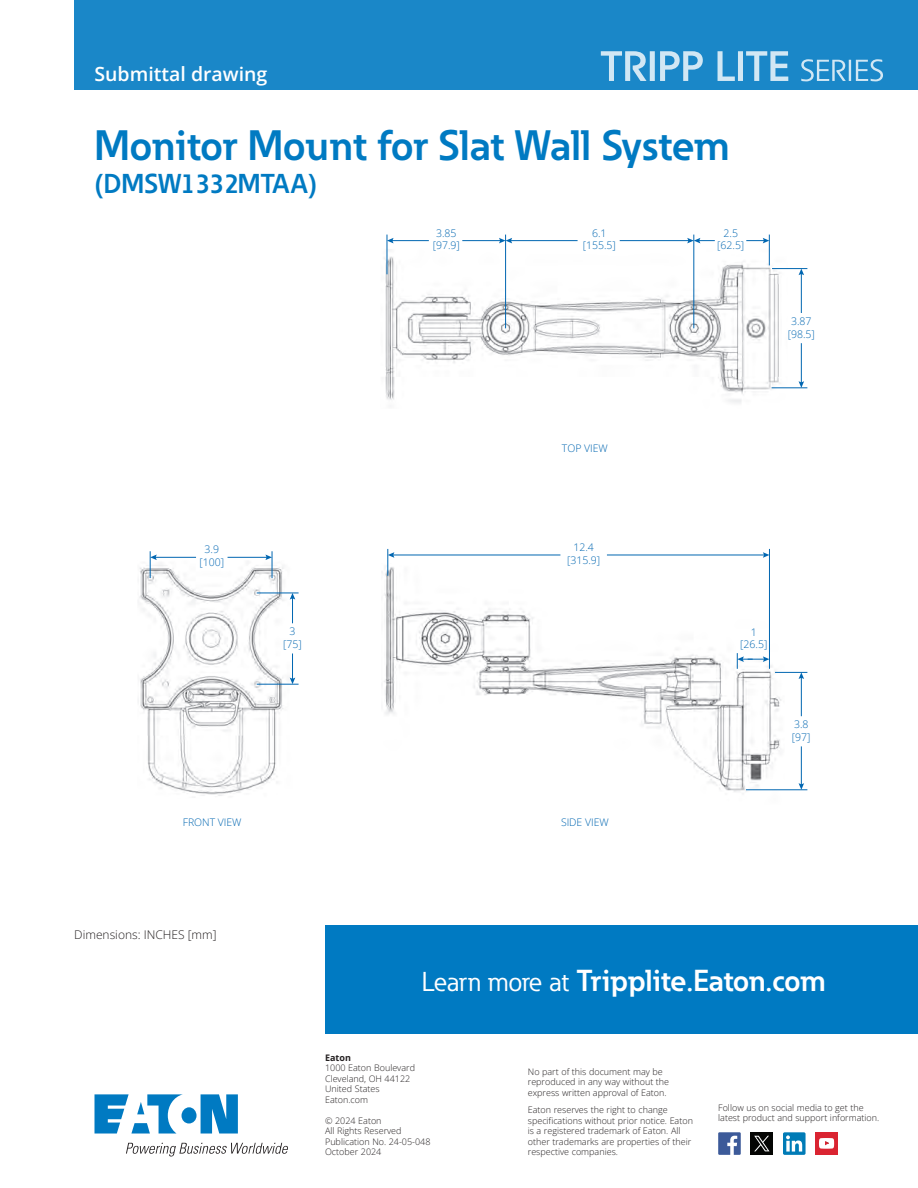
<style>
.page{position:relative;width:918px;height:1188px;background:#fff}
.page>*{position:absolute;margin:0;border:0;box-sizing:border-box;transform-origin:0 0}
._01_Headline___ADJ_Size_Color{font:700 42px "Eaton";color:#007ac2}
.t1{font:700 30px "Eaton";color:#fff}
._01_Headline___ADJ_Size_Color-2{font:700 27px "Eaton";color:#007ac2}
._00_Product{font:600 19.5px "Open Sans";color:#fff}
.t2{font:300 12px "Open Sans";color:#231f20}
.t3{font:300 10.5px/12.6px "Open Sans";color:#0066b1;text-align:center}
.t4{font:300 10.5px/12.6px "Open Sans";color:#0066b3;text-align:center}
._09_Backpage_Body{font:300 9px/10.5px "Open Sans";color:#231f20}
._09_Social_Media_Text{font:300 9px/10.5px "Open Sans";color:#231f20}
._09_Backpage_Body-2{font:700 9px "Open Sans";color:#231f20}
.s1{font-weight:400;font-size:27px}
</style>
<div class="page">
<div style="left:74px;top:0;width:844px;height:90px;background:#1a87c8"></div>
<svg style="left:601px;top:51px;width:282px;height:30px"></svg>
<img style="left:138px;top:551px;width:161px;height:245px">
<img style="left:382px;top:548px;width:426px;height:244px">
<img style="left:384px;top:234px;width:412px;height:169px">
<hr style="left:155px;top:557px;width:41px;height:1px;background:#0066b1">
<svg style="left:150px;top:551px;width:7px;height:27px"></svg>
<hr style="left:228px;top:557px;width:40px;height:1px;background:#0066b1">
<svg style="left:265px;top:551px;width:8px;height:27px"></svg>
<hr style="left:387px;top:235px;width:1px;height:39px;background:#0066b1">
<hr style="left:505px;top:235px;width:1px;height:93px;background:#0066b1">
<hr style="left:693px;top:235px;width:1px;height:93px;background:#0066b1">
<hr style="left:391px;top:240px;width:38px;height:1px;background:#0066b1">
<svg style="left:387px;top:238px;width:7px;height:5px"></svg>
<hr style="left:462px;top:240px;width:39px;height:1px;background:#0066b1">
<hr style="left:620px;top:240px;width:69px;height:1px;background:#0066b1">
<hr style="left:769px;top:235px;width:1px;height:30px;background:#0066b1">
<hr style="left:510px;top:240px;width:68px;height:1px;background:#0066b1">
<svg style="left:499px;top:238px;width:13px;height:5px"></svg>
<svg style="left:687px;top:238px;width:28px;height:5px"></svg>
<svg style="left:746px;top:238px;width:23px;height:5px"></svg>
<hr style="left:769px;top:549px;width:1px;height:120px;background:#0066b1">
<hr style="left:392px;top:555px;width:168px;height:1px;background:#0066b1">
<svg style="left:387px;top:549px;width:7px;height:27px"></svg>
<hr style="left:607px;top:555px;width:158px;height:1px;background:#0066b1">
<svg style="left:763px;top:552px;width:6px;height:6px"></svg>
<svg style="left:737px;top:653px;width:32px;height:16px"></svg>
<hr style="left:257px;top:593px;width:42px;height:1px;background:#0066b1">
<hr style="left:257px;top:684px;width:42px;height:1px;background:#0066b1">
<svg style="left:290px;top:593px;width:5px;height:30px"></svg>
<svg style="left:290px;top:653px;width:5px;height:31px"></svg>
<hr style="left:775px;top:672px;width:32px;height:1px;background:#0066b1">
<hr style="left:746px;top:789px;width:61px;height:1px;background:#0066b1">
<hr style="left:801px;top:677px;width:1px;height:39px;background:#0066b1">
<svg style="left:799px;top:672px;width:5px;height:7px"></svg>
<hr style="left:801px;top:746px;width:1px;height:39px;background:#0066b1">
<svg style="left:799px;top:783px;width:5px;height:7px"></svg>
<hr style="left:772px;top:268px;width:35px;height:1px;background:#0066b1">
<hr style="left:772px;top:387px;width:35px;height:1px;background:#0066b1">
<hr style="left:801px;top:273px;width:1px;height:40px;background:#0066b1">
<svg style="left:799px;top:269px;width:5px;height:6px"></svg>
<hr style="left:801px;top:343px;width:1px;height:40px;background:#0066b1">
<svg style="left:799px;top:381px;width:5px;height:7px"></svg>
<div style="left:325px;top:926px;width:593px;height:108px;background:#007ac2"></div>
<svg style="left:718px;top:1132px;width:23px;height:23px"></svg>
<div style="left:783px;top:1132px;width:23px;height:23px;background:#007bb6;border-radius:2px"></div>
<svg style="left:786px;top:1135px;width:16px;height:17px"></svg>
<div style="left:815px;top:1132px;width:23px;height:23px;background:#da2431"></div>
<svg style="left:819px;top:1138px;width:15px;height:11px"></svg>
<svg style="left:95px;top:1094px;width:143px;height:40px"></svg>
<svg style="left:126px;top:1143px;width:162px;height:13px"></svg>
<div style="left:751px;top:1132px;width:22px;height:23px;background:#040503"></div>
<svg style="left:754px;top:1136px;width:16px;height:15px"></svg>
<p class="_00_Product" style="left:94px;top:61px;width:174px">Submittal drawing</p>
<p class="_01_Headline___ADJ_Size_Color" style="left:94px;top:119px;width:637px">Monitor Mount for Slat Wall System</p>
<p class="_01_Headline___ADJ_Size_Color-2" style="left:94px;top:166px;width:224px">(DMSW1332MTAA)</p>
<p class="t3" style="left:583px;top:226px;width:35px">6.1 [155.5]</p>
<p class="t3" style="left:433px;top:226px;width:29px">3.85 [97.9]</p>
<p class="t3" style="left:717px;top:226px;width:29px">2.5 [62.5]</p>
<p class="t3" style="left:788px;top:315px;width:29px">3.87 [98.5]</p>
<p class="t4" style="left:200px;top:543px;width:26px">3.9 [100]</p>
<p class="t3" style="left:283px;top:625px;width:20px">3 [75]</p>
<p class="t3" style="left:562px;top:441px;width:47px">TOP VIEW</p>
<p class="t3" style="left:567px;top:541px;width:35px">12.4 [315.9]</p>
<p class="t3" style="left:183px;top:815px;width:60px">FRONT VIEW</p>
<p class="t3" style="left:561px;top:815px;width:49px">SIDE VIEW</p>
<p class="t2" style="left:74px;top:926px;width:144px">Dimensions: INCHES [mm]</p>
<p class="t3" style="left:740px;top:625px;width:29px">1 [26.5]</p>
<p class="t3" style="left:792px;top:718px;width:20px;text-align:left">3.8 [97]</p>
<p class="t1" style="left:422px;top:962px;width:406px"><span class="s1">Learn more at</span> Tripplite.Eaton.com</p>
<p class="_09_Backpage_Body-2" style="left:325px;top:1051px;width:27px">Eaton</p>
<p class="_09_Backpage_Body" style="left:325px;top:1062px;width:91px">1000 Eaton Boulevard</p>
<p class="_09_Backpage_Body" style="left:325px;top:1073px;width:87px">Cleveland, OH 44122</p>
<p class="_09_Backpage_Body" style="left:325px;top:1083px;width:56px">United States</p>
<p class="_09_Backpage_Body" style="left:325px;top:1094px;width:44px">Eaton.com</p>
<p class="_09_Backpage_Body" style="left:325px;top:1115px;width:58px">© 2024 Eaton</p>
<p class="_09_Backpage_Body" style="left:325px;top:1125px;width:78px">All Rights Reserved</p>
<p class="_09_Backpage_Body" style="left:325px;top:1136px;width:107px">Publication No. 24-05-048</p>
<p class="_09_Backpage_Body" style="left:325px;top:1146px;width:58px">October 2024</p>
<p class="_09_Backpage_Body" style="left:528px;top:1066px;width:143px">No part of this document may be reproduced in any way without the express written approval of Eaton.</p>
<p class="_09_Backpage_Body" style="left:528px;top:1104px;width:167px">Eaton reserves the right to change specifications without prior notice. Eaton is a registered trademark of Eaton. All other trademarks are properties of their respective companies.</p>
<p class="_09_Social_Media_Text" style="left:718px;top:1102px;width:163px">Follow us on social media to get the latest product and support information.</p>
</div>
